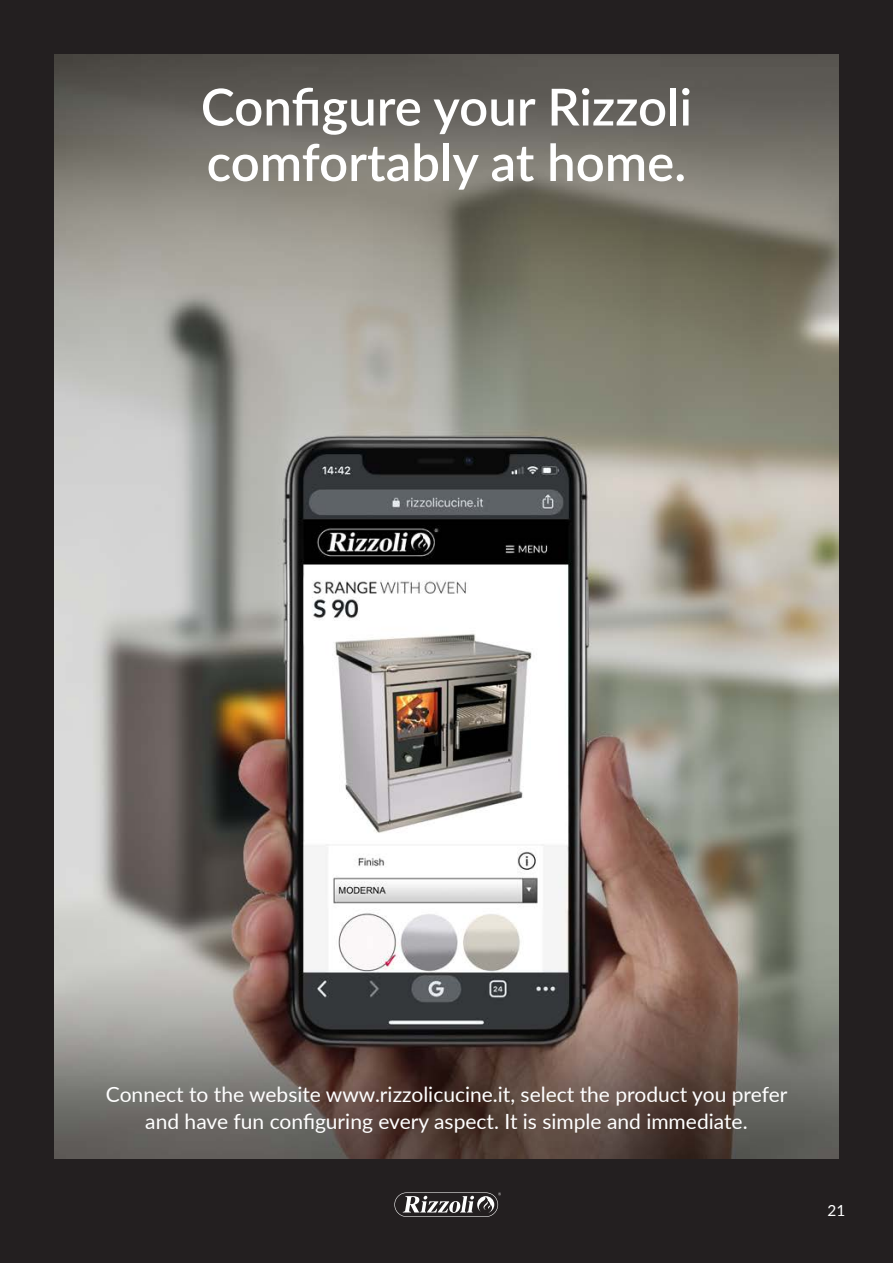
<style>
.page{position:relative;width:893px;height:1263px;background:#231f20}
.page>*{position:absolute;margin:0;border:0;box-sizing:border-box;transform-origin:0 0}
.t1{font:600 51px "Lato";color:#fff}
.t2{font:21px "Lato";color:#fff}
.t3{font:15.3px "Lato";color:#fff}
</style>
<div class="page">
<svg style="left:394px;top:1192px;width:107px;height:25px"></svg>
<img style="left:54px;top:54px;width:785px;height:1104px">
<p class="t1" style="left:201px;top:70px;width:493px">Configure your Rizzoli</p>
<p class="t1" style="left:207px;top:125px;width:481px">comfortably at home.</p>
<p class="t2" style="left:106px;top:1079px;width:683px">Connect to the website www.rizzolicucine.it, select the product you prefer</p>
<p class="t2" style="left:145px;top:1106px;width:604px">and have fun configuring every aspect. It is simple and immediate.</p>
<p class="t3" style="left:827px;top:1200px;width:19px">21</p>
</div>
